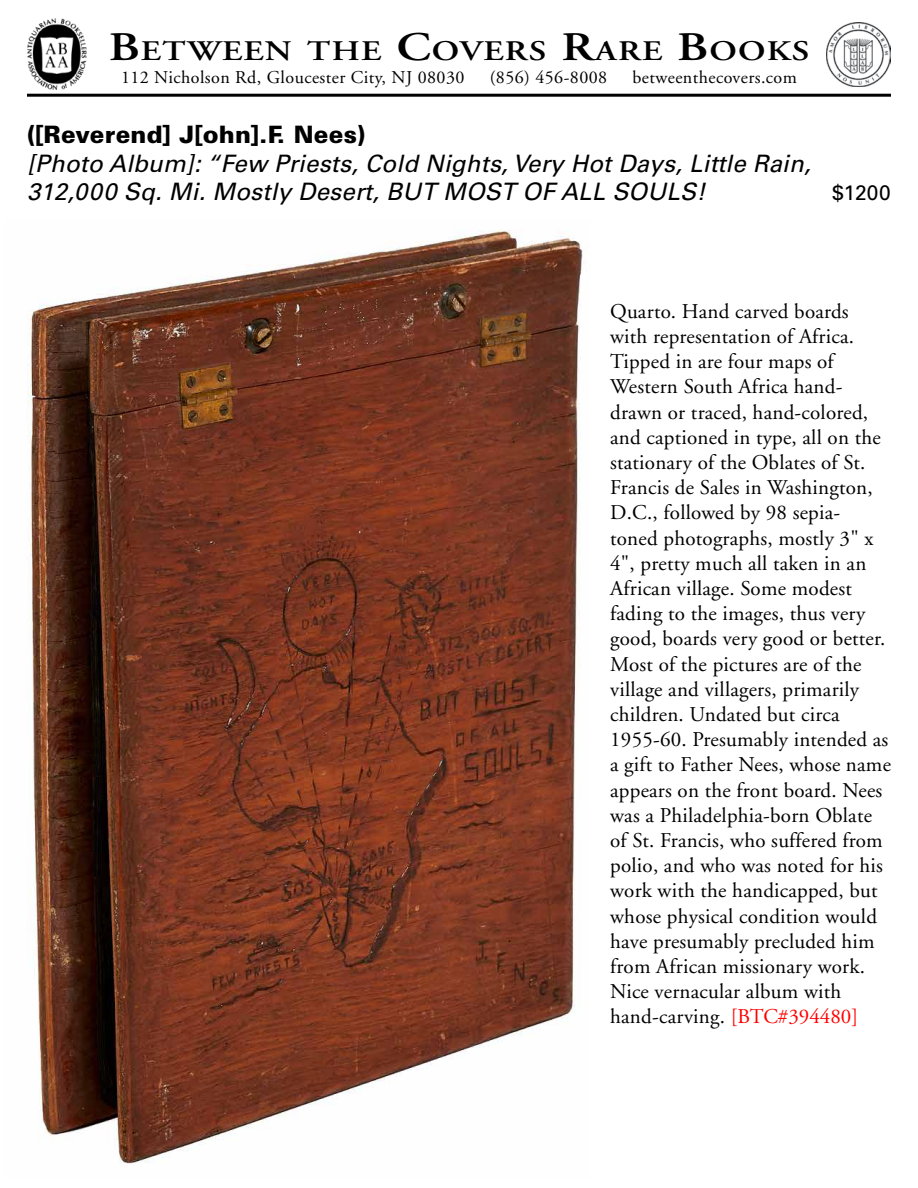
<style>
.page{position:relative;width:918px;height:1188px;background:#fff}
.page>*{position:absolute;margin:0;border:0;box-sizing:border-box;transform-origin:0 0}
.t1{font:600 28.35px "Adobe Garamond";letter-spacing:.035em;color:#000;scale:1.22 1}
.t2{font:italic 24px/28.8px "Univers";letter-spacing:.01em;color:#000}
.t3{font:900 24px "Univers";letter-spacing:.01em;color:#000}
.t4{font:21px/25.2px "Adobe Garamond";letter-spacing:.01em;color:#000}
.t5{font:21px "Univers";color:#000}
.t6{font:18px "Adobe Garamond";letter-spacing:.025em;color:#000}
.s1{font-size:40.5px}
.s2{color:#f00}
</style>
<div class="page">
<img style="left:27px;top:230px;width:556px;height:934px">
<img style="left:826px;top:22px;width:65px;height:65px">
<img style="left:27px;top:19px;width:60px;height:71px">
<hr style="left:27px;top:94px;width:864px;height:3px;background:#000">
<h1 class="t1" style="left:109px;top:35px;width:576px"><span class="s1">B</span>ETWEEN THE <span class="s1">C</span>OVERS <span class="s1">R</span>ARE <span class="s1">B</span>OOKS</h1>
<p class="t6" style="left:121px;top:67px;width:345px">112 Nicholson Rd, Gloucester City, NJ 08030</p>
<p class="t6" style="left:490px;top:67px;width:119px">(856) 456-8008</p>
<p class="t6" style="left:633px;top:67px;width:166px">betweenthecovers.com</p>
<p class="t3" style="left:27px;top:119px;width:340px">([Reverend] J[ohn].F. Nees)</p>
<p class="t2" style="left:27px;top:149px;width:785px">[Photo Album]: “Few Priests, Cold Nights, Very Hot Days, Little Rain,<br>312,000 Sq. Mi. Mostly Desert, BUT MOST OF ALL SOULS!</p>
<p class="t5" style="left:832px;top:181px;width:60px">$1200</p>
<p class="t4" style="left:610px;top:299px;width:282px">Quarto. Hand carved boards with representation of Africa.<br>Tipped in are four maps of<br>Western South Africa hand&shy;drawn or traced, hand-colored, and captioned in type, all on the stationary of the Oblates of St.<br>Francis de Sales in Washington,<br>D.C., followed by 98 sepia&shy;toned photographs, mostly 3" x<br>4", pretty much all taken in an<br>African village. Some modest fading to the images, thus very good, boards very good or better.<br>Most of the pictures are of the village and villagers, primarily children. Undated but circa<br>1955-60. Presumably intended as a gift to Father Nees, whose name appears on the front board. Nees was a Philadelphia-born Oblate of St. Francis, who suffered from polio, and who was noted for his work with the handicapped, but whose physical condition would have presumably precluded him from African missionary work.<br>Nice vernacular album with hand-carving. <span class="s2">[BTC#394480]</span></p>
</div>
